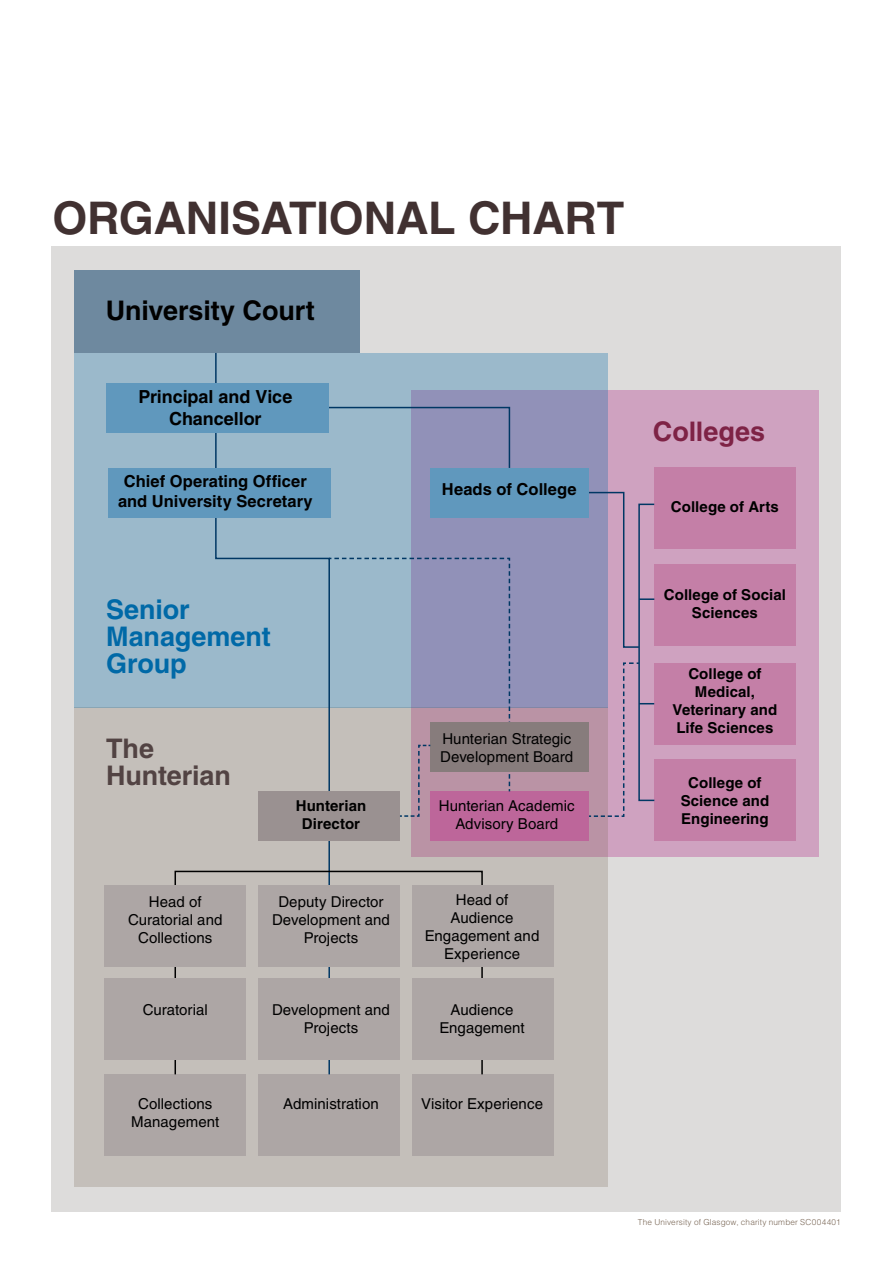
<style>
.page{position:relative;width:893px;height:1263px;background:#fff}
.page>*{position:absolute;margin:0;border:0;box-sizing:border-box;transform-origin:0 0}
.t1{font:700 45px "Helvetica LT Std";letter-spacing:-.005em;color:#413131}
.t2{font:700 27px/27px "Helvetica LT Std";letter-spacing:-.005em;color:#0069a7}
.t3{font:700 27px "Helvetica LT Std";letter-spacing:-.005em;color:#000}
.t4{font:700 27px/27px "Helvetica LT Std";letter-spacing:-.005em;color:#524343}
.t5{font:700 27px "Helvetica LT Std";color:#7e2346}
.t6{font:700 18px/21.6px "Helvetica LT Std";letter-spacing:-.005em;color:#000;text-align:center}
.t7{font:700 16.5px/19.8px "Helvetica LT Std";letter-spacing:.005em;color:#000;text-align:center}
.t8{font:15px/18px "Helvetica LT Std";letter-spacing:.005em;color:#000;text-align:center}
.t9{font:700 15px/18px "Helvetica LT Std";letter-spacing:.005em;color:#000;text-align:center}
.t10{font:300 8.25px "Helvetica LT Std";letter-spacing:.015em;color:#7a6756}
</style>
<div class="page">
<div style="left:52px;top:246px;width:789px;height:966px;background:#dddcdb"></div>
<div style="left:411px;top:390px;width:407px;height:467px;background:#cfa2c0"></div>
<div style="left:654px;top:663px;width:142px;height:81px;background:#c47fa7"></div>
<div style="left:654px;top:468px;width:142px;height:81px;background:#c47fa7"></div>
<div style="left:654px;top:760px;width:142px;height:81px;background:#c47fa7"></div>
<div style="left:654px;top:564px;width:142px;height:81px;background:#c47fa7"></div>
<svg style="left:74px;top:707px;width:534px;height:479px;background:#c2bbb8"></svg>
<div style="left:412px;top:1074px;width:142px;height:81px;background:#ada6a5"></div>
<div style="left:258px;top:1074px;width:142px;height:81px;background:#ada6a5"></div>
<div style="left:104px;top:1074px;width:142px;height:81px;background:#ada6a5"></div>
<svg style="left:74px;top:353px;width:534px;height:354px;background:#97abc4"></svg>
<div style="left:430px;top:468px;width:159px;height:49px;background:#6098bd"></div>
<div style="left:430px;top:791px;width:159px;height:50px;background:#bd669a"></div>
<svg style="left:331px;top:406px;width:180px;height:63px;background:#8f9fbd"></svg>
<svg style="left:214px;top:353px;width:117px;height:723px;background:#aab9c2"></svg>
<div style="left:175px;top:871px;width:308px;height:204px;border:2px solid #000"></div>
<div style="left:412px;top:979px;width:142px;height:81px;background:#ada6a5"></div>
<div style="left:258px;top:979px;width:142px;height:81px;background:#ada6a5"></div>
<div style="left:104px;top:979px;width:142px;height:81px;background:#ada6a5"></div>
<div style="left:412px;top:886px;width:142px;height:81px;background:#ada6a5"></div>
<div style="left:258px;top:886px;width:142px;height:81px;background:#ada6a5"></div>
<div style="left:104px;top:886px;width:142px;height:81px;background:#ada6a5"></div>
<div style="left:258px;top:791px;width:142px;height:50px;background:#9a9191"></div>
<svg style="left:587px;top:491px;width:67px;height:157px"></svg>
<svg style="left:587px;top:662px;width:67px;height:156px"></svg>
<div style="left:430px;top:722px;width:159px;height:50px;background:#877c7c"></div>
<svg style="left:328px;top:557px;width:183px;height:260px"></svg>
<div style="left:108px;top:468px;width:223px;height:49px;background:#6098bd"></div>
<div style="left:107px;top:383px;width:222px;height:49px;background:#6098bd"></div>
<div style="left:74px;top:271px;width:285px;height:82px;background:#6e899f"></div>
<h1 class="t1" style="left:52px;top:191px;width:573px">ORGANISATIONAL CHART</h1>
<h2 class="t3" style="left:106px;top:294px;width:210px">University Court</h2>
<p class="t6" style="left:138px;top:386px;width:155px">Principal and Vice<br>Chancellor</p>
<p class="t7" style="left:118px;top:471px;width:196px">Chief Operating Officer and University Secretary</p>
<h2 class="t2" style="left:106px;top:595px;width:166px">Senior<br>Management<br>Group</h2>
<h2 class="t4" style="left:106px;top:734px;width:126px">The<br>Hunterian</h2>
<p class="t8" style="left:128px;top:892px;width:96px">Head of<br>Curatorial and<br>Collections</p>
<p class="t9" style="left:296px;top:797px;width:72px">Hunterian<br>Director</p>
<p class="t8" style="left:272px;top:892px;width:119px">Deputy Director<br>Development and<br>Projects</p>
<p class="t7" style="left:442px;top:479px;width:136px">Heads of College</p>
<p class="t8" style="left:440px;top:730px;width:134px;text-align:left">Hunterian Strategic<br>Development Board</p>
<p class="t8" style="left:439px;top:797px;width:137px">Hunterian Academic<br>Advisory Board</p>
<p class="t8" style="left:425px;top:890px;width:116px">Head of<br>Audience<br>Engagement and<br>Experience</p>
<p class="t8" style="left:143px;top:1001px;width:67px">Curatorial</p>
<p class="t8" style="left:439px;top:1001px;width:87px">Audience<br>Engagement</p>
<p class="t8" style="left:272px;top:1001px;width:119px">Development and<br>Projects</p>
<p class="t8" style="left:138px;top:1094px;width:76px">Collections</p>
<p class="t8" style="left:283px;top:1094px;width:97px">Administration</p>
<p class="t8" style="left:131px;top:1112px;width:90px">Management</p>
<p class="t8" style="left:421px;top:1094px;width:124px">Visitor Experience</p>
<h2 class="t5" style="left:653px;top:415px;width:114px">Colleges</h2>
<p class="t9" style="left:671px;top:498px;width:110px">College of Arts</p>
<p class="t9" style="left:664px;top:585px;width:124px">College of Social<br>Sciences</p>
<p class="t9" style="left:673px;top:665px;width:106px">College of<br>Medical,<br>Veterinary and<br>Life Sciences</p>
<p class="t9" style="left:681px;top:773px;width:90px">College of<br>Science and<br>Engineering</p>
<p class="t10" style="left:638px;top:1217px;width:204px">The University of Glasgow, charity number SC004401</p>
</div>
